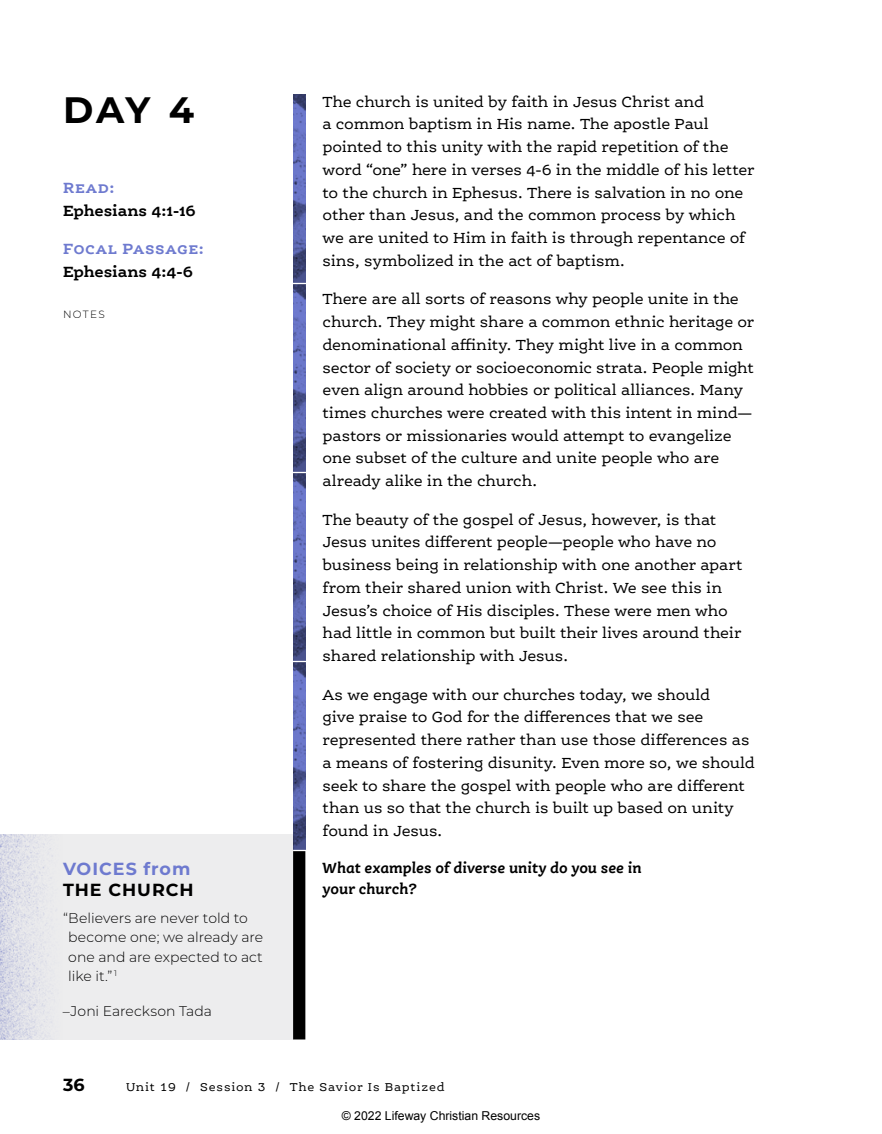
<style>
.page{position:relative;width:882px;height:1134px;background:#fff}
.page>*{position:absolute;margin:0;border:0;box-sizing:border-box;transform-origin:0 0}
.t1{font:700 36.75px "Montserrat";color:#000}
.t2{font:700 17.5px "Montserrat";letter-spacing:.055em;color:#000}
.t3{font:700 17.5px "Montserrat";letter-spacing:.05em;color:#6e7acf}
.t4{font:15.75px/22.8px "Ernestine Pro";letter-spacing:-.015em;color:#000}
.t5{font:italic 700 15.75px/21px "Ernestine Pro";letter-spacing:-.005em;color:#000}
.t6{font:700 15.75px "Ernestine Pro";letter-spacing:-.015em;color:#000}
.t7{font:700 15.75px "Ernestine Pro";letter-spacing:.035em;color:#6e7acf}
.t8{font:300 14px/19.2px "Montserrat";letter-spacing:.005em;color:#000}
.t9{font:12.25px "Ernestine Pro";letter-spacing:.065em;color:#000}
.t10{font:12.25px "Arial";color:#000}
.t11{font:300 10.5px "Montserrat";letter-spacing:.125em;color:#000}
</style>
<div class="page">
<div style="left:293px;top:94px;width:12px;height:946px;background:#000"></div>
<img style="left:293px;top:94px;width:12px;height:189px">
<svg style="left:293px;top:284px;width:12px;height:188px;background:#5863a9"></svg>
<svg style="left:293px;top:473px;width:12px;height:188px;background:#5863a9"></svg>
<svg style="left:293px;top:662px;width:12px;height:188px;background:#5863a9"></svg>
<svg style="left:293px;top:283px;width:12px;height:1px"></svg>
<svg style="left:293px;top:472px;width:12px;height:1px"></svg>
<svg style="left:293px;top:661px;width:12px;height:1px"></svg>
<svg style="left:293px;top:850px;width:12px;height:1px"></svg>
<div style="left:0;top:834px;width:293px;height:206px;background:#ededee"></div>
<img style="left:0;top:834px;width:53px;height:206px">
<h1 class="t1" style="left:63px;top:84px;width:133px">DAY 4</h1>
<p class="t7" style="left:63px;top:178px;width:54px">Read:</p>
<p class="t6" style="left:63px;top:201px;width:134px">Ephesians 4:1-16</p>
<p class="t7" style="left:63px;top:239px;width:143px">Focal Passage:</p>
<p class="t6" style="left:63px;top:262px;width:132px">Ephesians 4:4-6</p>
<p class="t11" style="left:63px;top:307px;width:43px">NOTES</p>
<p class="t3" style="left:63px;top:856px;width:129px">VOICES from</p>
<p class="t2" style="left:63px;top:877px;width:132px">THE CHURCH</p>
<p class="t8" style="left:68px;top:908px;width:196px;text-indent:-5px">“Believers are never told to become one; we already are one and are expected to act like it.” <sup>1</sup></p>
<p class="t8" style="left:63px;top:1001px;width:151px">–Joni Eareckson Tada</p>
<p class="t4" style="left:323px;top:90px;width:433px">The church is united by faith in Jesus Christ and<br>a common baptism in His name. The apostle Paul pointed to this unity with the rapid repetition of the word “one” here in verses 4-6 in the middle of his letter to the church in Ephesus. There is salvation in no one other than Jesus, and the common process by which we are united to Him in faith is through repentance of sins, symbolized in the act of baptism.</p>
<p class="t4" style="left:323px;top:287px;width:433px">There are all sorts of reasons why people unite in the church. They might share a common ethnic heritage or denominational affinity. They might live in a common sector of society or socioeconomic strata. People might even align around hobbies or political alliances. Many times churches were created with this intent in mind— pastors or missionaries would attempt to evangelize one subset of the culture and unite people who are already alike in the church.</p>
<p class="t4" style="left:323px;top:508px;width:421px">The beauty of the gospel of Jesus, however, is that Jesus unites different people—people who have no business being in relationship with one another apart from their shared union with Christ. We see this in Jesus’s choice of His disciples. These were men who had little in common but built their lives around their shared relationship with Jesus.</p>
<p class="t4" style="left:323px;top:683px;width:434px">As we engage with our churches today, we should<br>give praise to God for the differences that we see represented there rather than use those differences as a means of fostering disunity. Even more so, we should seek to share the gospel with people who are different than us so that the church is built up based on unity found in Jesus.</p>
<p class="t5" style="left:323px;top:857px;width:321px">What examples of diverse unity do you see in your church?</p>
<p class="t2" style="left:63px;top:1072px;width:23px">36</p>
<p class="t9" style="left:126px;top:1080px;width:320px">Unit 19 / Session 3 / The Savior Is Baptized</p>
<p class="t10" style="left:342px;top:1107px;width:200px">© 2022 Lifeway Christian Resources</p>
</div>
